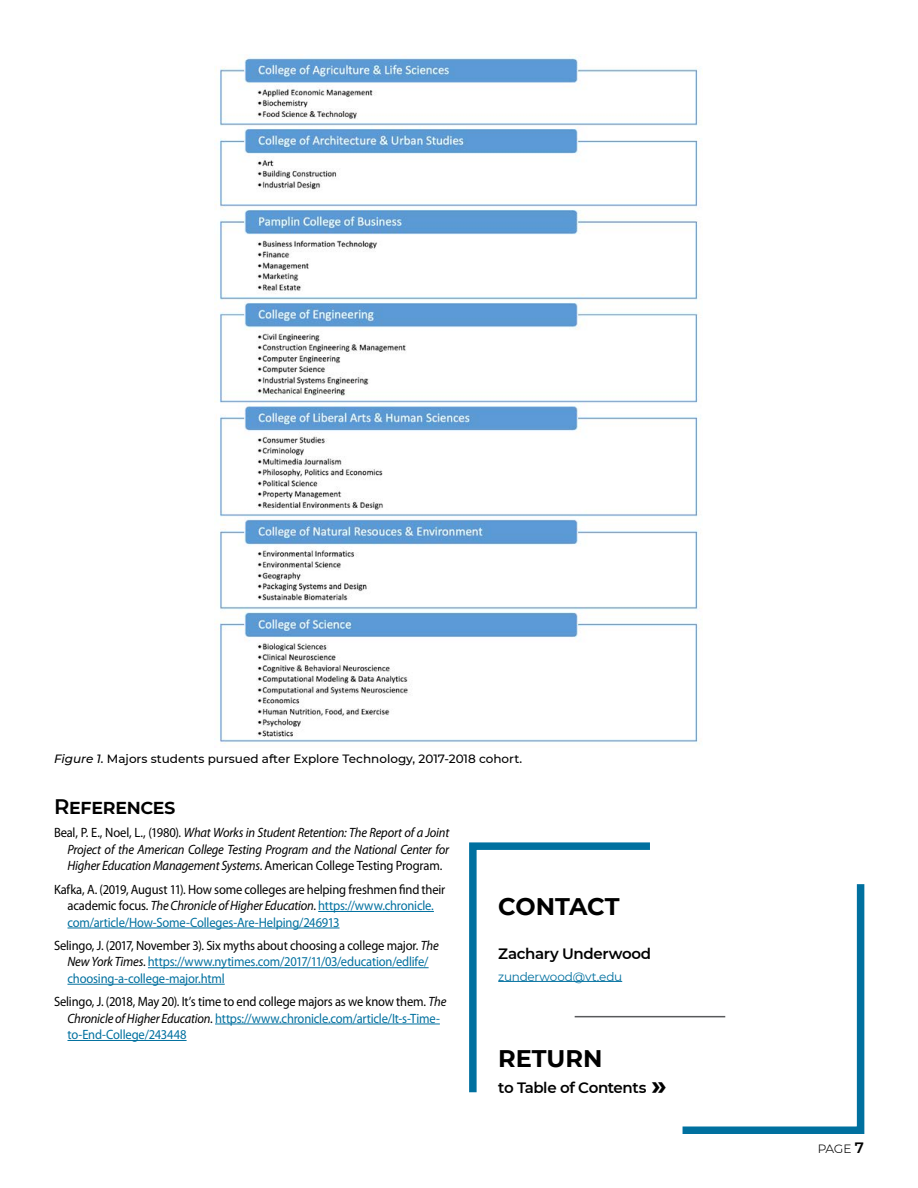
<style>
.page{position:relative;width:918px;height:1188px;background:#fff}
.page>*{position:absolute;margin:0;border:0;box-sizing:border-box;transform-origin:0 0}
.t1{font:700 24px "Montserrat";color:#000}
.t2{font:600 21px "Montserrat";color:#000}
.t3{font:600 15px "Montserrat";letter-spacing:-.025em;color:#000}
.t4{font:300 15px "Montserrat";color:#000}
.Sidebar_References{font:13.5px/16.5px "Myriad Pro";letter-spacing:-.015em;color:#00709f;scale:.93 1}
.Sidebar_References-2{font:italic 13.5px/16.5px "Myriad Pro";letter-spacing:-.015em;color:#000;text-align:justify;scale:.93 1}
.Sidebar_References-3{font:13.5px/16.5px "Myriad Pro";letter-spacing:-.015em;color:#000;scale:.93 1}
.t5{font:500 12px "Montserrat";color:#000}
.t6{font:12px "Montserrat";letter-spacing:-.015em;color:#00709f}
.s1{font-style:italic}
.s2{font-style:normal}
.s3{color:#00709f}
.s4{color:#000}
.s5{font-style:italic;color:#000}
.s6{font-weight:700;font-size:27px}
.s7{font-weight:600}
</style>
<div class="page">
<svg style="left:469px;top:842px;width:188px;height:251px"></svg>
<svg style="left:675px;top:884px;width:190px;height:250px"></svg>
<hr style="left:498px;top:981px;width:124px;height:1px;background:#00709f">
<hr style="left:575px;top:1016px;width:150px;height:1px;background:#58595b">
<img style="left:215px;top:56px;width:486px;height:688px">
<hr style="left:318px;top:911px;width:116px;height:1px;background:#00709f">
<hr style="left:68px;top:928px;width:272px;height:1px;background:#00709f">
<hr style="left:148px;top:967px;width:281px;height:1px;background:#00709f">
<hr style="left:68px;top:984px;width:157px;height:1px;background:#00709f">
<hr style="left:215px;top:1024px;width:225px;height:1px;background:#00709f">
<hr style="left:68px;top:1040px;width:119px;height:1px;background:#00709f">
<p class="t5" style="left:54px;top:751px;width:470px"><span class="s1">Figure 1.</span> Majors students pursued after Explore Technology, 2017-2018 cohort.</p>
<p class="t2" style="left:54px;top:792px;width:123px">References</p>
<p class="Sidebar_References-2" style="left:68px;top:824px;width:412px;text-indent:-14px"><span class="s2">Beal, P. E., Noel, L., (1980).</span> What Works in Student Retention: The Report of a Joint Project of the American College Testing Program and the National Center for Higher Education Management Systems<span class="s2">. American College Testing Program.</span></p>
<p class="Sidebar_References-3" style="left:68px;top:881px;width:408px;text-indent:-14px">Kafka, A. (2019, August 11). How some colleges are helping freshmen find their academic focus. <span class="s1">The Chronicle of Higher Education</span>. <span class="s3">https://www.chronicle. com/article/How-Some-Colleges-Are-Helping/246913</span></p>
<p class="Sidebar_References" style="left:68px;top:937px;width:401px;text-indent:-14px"><span class="s4">Selingo, J. (2017, November 3). Six myths about choosing a college major.</span> <span class="s5">The<br>New York Times</span><span class="s4">.</span> https://www.nytimes.com/2017/11/03/education/edlife/ choosing-a-college-major.html</p>
<p class="Sidebar_References" style="left:68px;top:993px;width:409px;text-indent:-14px"><span class="s4">Selingo, J. (2018, May 20). It’s time to end college majors as we know them.</span> <span class="s5">The<br>Chronicle of Higher Education</span><span class="s4">.</span> https://www.chronicle.com/article/It-s-Time&shy;to-End-College/243448</p>
<p class="t1" style="left:498px;top:890px;width:123px">CONTACT</p>
<p class="t3" style="left:498px;top:943px;width:155px">Zachary Underwood</p>
<p class="t6" style="left:498px;top:968px;width:125px">zunderwood@vt.edu</p>
<p class="t1" style="left:498px;top:1041px;width:106px">RETURN</p>
<p class="t3" style="left:498px;top:1077px;width:170px">to Table of Contents <span class="s6">»</span></p>
<p class="t4" style="left:817px;top:1138px;width:48px">page <span class="s7">7</span></p>
</div>
